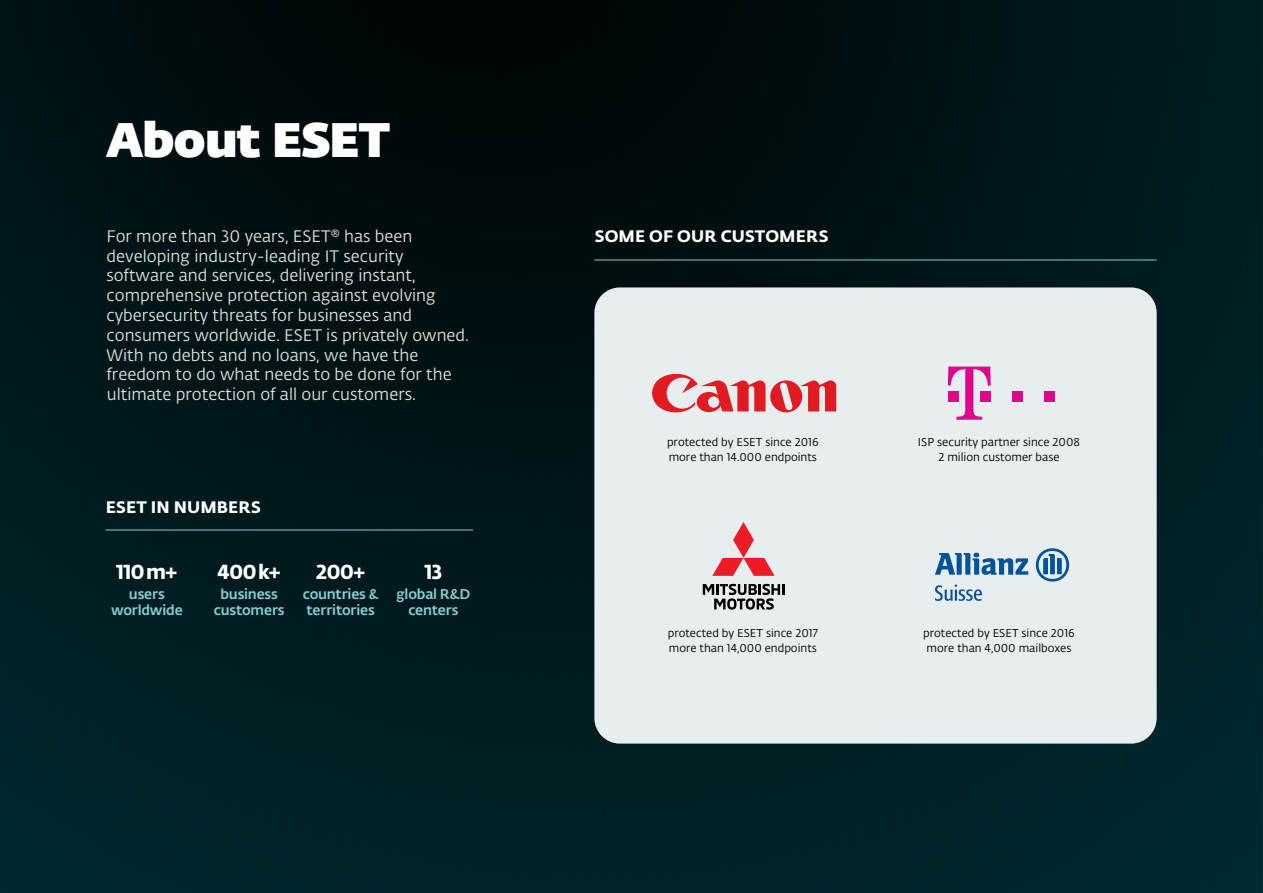
<style>
.page{position:relative;width:1263px;height:893px;background:#fff}
.page>*{position:absolute;margin:0;border:0;box-sizing:border-box;transform-origin:0 0}
.t1{font:800 48px "Fedra Sans Dis Std";color:#fff}
.t2{font:20.1px "Fedra Sans Alt Pro Bold LF";letter-spacing:-.02em;color:#fff}
.t3{font:16.5px/19.8px "Fedra Sans Alt Pro Book LF";color:#dbdedb}
.t4{font:16.5px "Fedra Sans Alt Pro Bold LF";letter-spacing:.01em;color:#fff}
.t5{font:13.95px/15.8px "Fedra Sans Alt Pro Med LF";letter-spacing:-.01em;color:#87ced3;text-align:center}
.t6{font:11.25px/15px "Fedra Sans Alt Pro Book LF";color:#000;text-align:center}
</style>
<div class="page">
<img style="left:0;top:0;width:1263px;height:893px">
<hr style="left:106px;top:530px;width:367px;height:1px;background:#87ced3">
<div style="left:594px;top:287px;width:563px;height:457px;background:#e8edf0;border-radius:26px"></div>
<hr style="left:594px;top:260px;width:563px;height:1px;background:#87ced3">
<svg style="left:652px;top:374px;width:184px;height:38px"></svg>
<svg style="left:703px;top:584px;width:81px;height:26px"></svg>
<svg style="left:712px;top:522px;width:63px;height:54px"></svg>
<svg style="left:948px;top:367px;width:43px;height:53px"></svg>
<div style="left:980px;top:391px;width:11px;height:11px;background:#e1058c"></div>
<div style="left:1012px;top:391px;width:10px;height:11px;background:#e1058c"></div>
<div style="left:1044px;top:391px;width:10px;height:11px;background:#e1058c"></div>
<svg style="left:935px;top:553px;width:93px;height:22px"></svg>
<svg style="left:1036px;top:548px;width:33px;height:34px"></svg>
<svg style="left:935px;top:584px;width:47px;height:17px"></svg>
<h1 class="t1" style="left:106px;top:101px;width:285px">About ESET</h1>
<p class="t3" style="left:106px;top:225px;width:364px">For more than 30 years, ESET® has been developing industry-leading IT security software and services, delivering instant, comprehensive protection against evolving cybersecurity threats for businesses and consumers worldwide. ESET is privately owned.<br>With no debts and no loans, we have the freedom to do what needs to be done for the ultimate protection of all our customers.</p>
<p class="t4" style="left:106px;top:494px;width:157px">ESET IN NUMBERS</p>
<p class="t2" style="left:116px;top:555px;width:62px">110m+</p>
<p class="t5" style="left:111px;top:586px;width:73px">users worldwide</p>
<p class="t2" style="left:218px;top:555px;width:64px">400k+</p>
<p class="t5" style="left:214px;top:586px;width:72px">business customers</p>
<p class="t2" style="left:316px;top:555px;width:50px">200+</p>
<p class="t5" style="left:303px;top:586px;width:77px;text-align:left">countries &amp; territories</p>
<p class="t2" style="left:425px;top:555px;width:19px">13</p>
<p class="t5" style="left:396px;top:586px;width:75px">global R&amp;D centers</p>
<p class="t4" style="left:595px;top:222px;width:235px">SOME OF OUR CUSTOMERS</p>
<p class="t6" style="left:667px;top:434px;width:153px;text-align:left">protected by ESET since 2016 more than 14.000 endpoints</p>
<p class="t6" style="left:668px;top:625px;width:152px;text-align:left">protected by ESET since 2017 more than 14,000 endpoints</p>
<p class="t6" style="left:918px;top:434px;width:164px">ISP security partner since 2008<br>2 milion customer base</p>
<p class="t6" style="left:923px;top:625px;width:153px">protected by ESET since 2016 more than 4,000 mailboxes</p>
</div>
